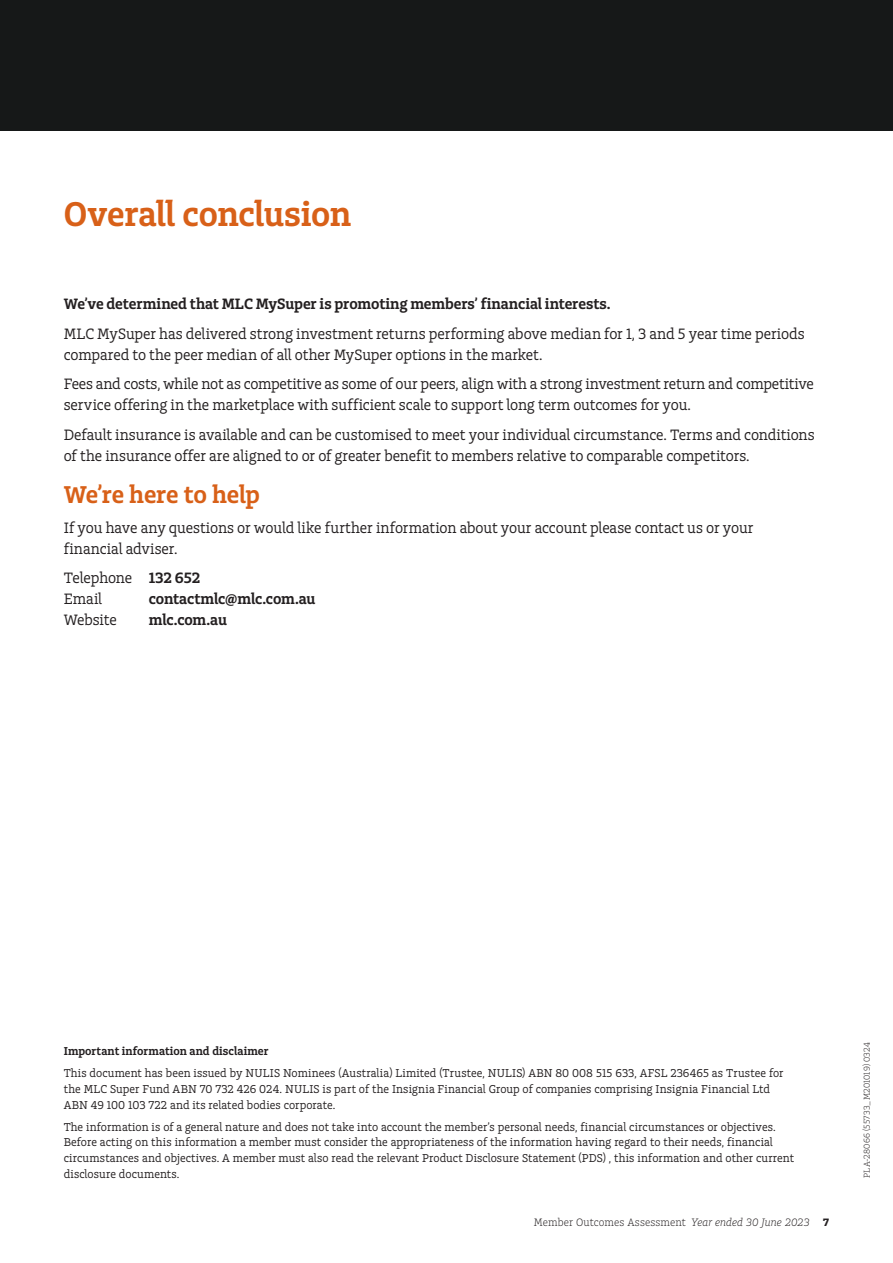
<style>
.page{position:relative;width:893px;height:1263px;background:#fff}
.page>*{position:absolute;margin:0;border:0;box-sizing:border-box;transform-origin:0 0}
.t1{font:36px "Charlie Std Sm Bld";letter-spacing:-.01em;color:#d86018}
.t2{font:25.5px "Charlie Std Sm Bld";letter-spacing:-.005em;color:#d86018}
.t3{font:15.75px/21px "Charlie Std";letter-spacing:-.005em;color:#231f20}
.t4{font:15.75px "Charlie Std Sm Bld";letter-spacing:-.005em;color:#231f20}
.t5{font:12px/15.8px "Charlie Std";letter-spacing:.005em;color:#231f20}
.t6{font:12px "Charlie Std Sm Bld";letter-spacing:.005em;color:#231f20}
.t7{font:300 11.25px "Charlie Std";letter-spacing:.01em;color:#231f20}
.t8{font:300 9px "Charlie Std";letter-spacing:.015em;color:#231f20}
.s1{font-family:"Charlie Std Sm Bld"}
.s2{font-style:italic}
.s3{font-family:"Charlie Std Bld";font-weight:400}
</style>
<div class="page">
<div style="left:0;top:0;width:893px;height:131px;background:#161818"></div>
<h1 class="t1" style="left:64px;top:191px;width:289px">Overall conclusion</h1>
<p class="t4" style="left:64px;top:294px;width:548px">We’ve determined that MLC MySuper is promoting members’ financial interests.</p>
<p class="t3" style="left:64px;top:323px;width:742px">MLC MySuper has delivered strong investment returns performing above median for 1, 3 and 5 year time periods compared to the peer median of all other MySuper options in the market.</p>
<p class="t3" style="left:64px;top:373px;width:752px">Fees and costs, while not as competitive as some of our peers, align with a strong investment return and competitive service offering in the marketplace with sufficient scale to support long term outcomes for you.</p>
<p class="t3" style="left:64px;top:424px;width:752px">Default insurance is available and can be customised to meet your individual circumstance. Terms and conditions of the insurance offer are aligned to or of greater benefit to members relative to comparable competitors.</p>
<h2 class="t2" style="left:64px;top:478px;width:198px">We’re here to help</h2>
<p class="t3" style="left:64px;top:517px;width:691px">If you have any questions or would like further information about your account please contact us or your financial adviser.</p>
<p class="t3" style="left:64px;top:567px;width:138px">Telephone <span class="s1">132 652<br></span>Email</p>
<p class="t4" style="left:149px;top:588px;width:168px">contactmlc@mlc.com.au</p>
<p class="t3" style="left:64px;top:609px;width:54px">Website</p>
<p class="t4" style="left:149px;top:609px;width:80px">mlc.com.au</p>
<p class="t6" style="left:64px;top:1043px;width:206px">Important information and disclaimer</p>
<p class="t5" style="left:64px;top:1065px;width:721px">This document has been issued by NULIS Nominees (Australia) Limited (Trustee, NULIS) ABN 80 008 515 633, AFSL 236465 as Trustee for the MLC Super Fund ABN 70 732 426 024. NULIS is part of the Insignia Financial Group of companies comprising Insignia Financial Ltd<br>ABN 49 100 103 722 and its related bodies corporate.</p>
<p class="t5" style="left:64px;top:1119px;width:732px">The information is of a general nature and does not take into account the member’s personal needs, financial circumstances or objectives.<br>Before acting on this information a member must consider the appropriateness of the information having regard to their needs, financial circumstances and objectives. A member must also read the relevant Product Disclosure Statement (PDS) , this information and other current disclosure documents.</p>
<p class="t7" style="left:534px;top:1215px;width:297px">Member Outcomes Assessment <span class="s2">Year ended 30 June 2023</span> <span class="s3">7</span></p>
<p class="t8" style="left:861px;top:1178px;width:137px;rotate:-90deg">PLA-28066 (55733_M201019) 0324</p>
</div>
